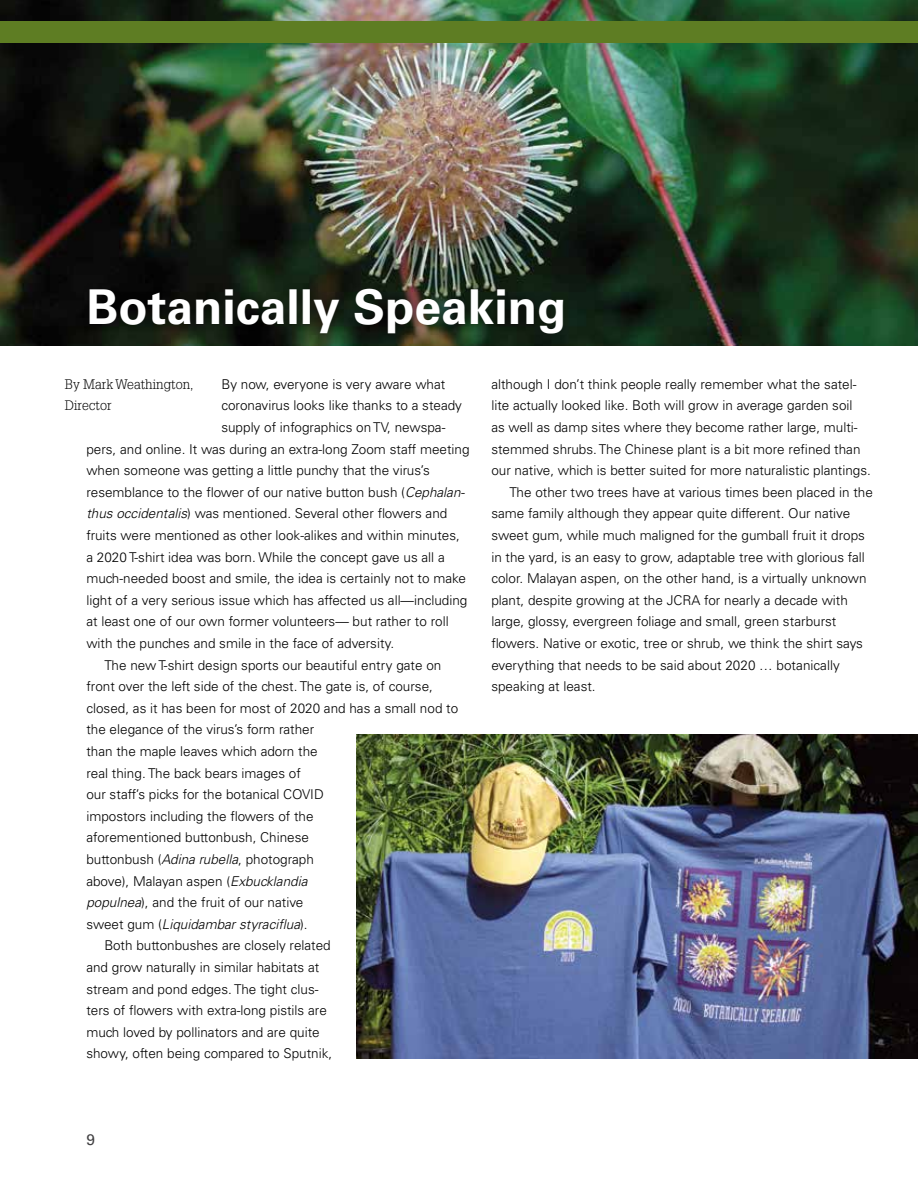
<style>
.page{position:relative;width:918px;height:1188px;background:#fff}
.page>*{position:absolute;margin:0;border:0;box-sizing:border-box;transform-origin:0 0}
.t1{font:700 48px "Univers LT Std";color:#fff}
.t2{font:15.3px "Univers LT Std";color:#414042}
.t3{font:300 13.5px "Univers LT Std";color:#000}
.t4{font:italic 300 13.5px "Univers LT Std";color:#000}
.t5{font:300 13.5px/21.6px "Glypha LT Std";color:#000}
.s1{font-style:italic}
.s2{font-style:normal}
</style>
<div class="page">
<img style="left:0;top:0;width:918px;height:346px">
<div style="left:0;top:22px;width:918px;height:21px;background:#5e7d23"></div>
<div style="left:81px;top:281px;width:490px;height:61px;background:#000;opacity:.3"></div>
<img style="left:356px;top:734px;width:562px;height:324px">
<h1 class="t1" style="left:86px;top:279px;width:482px">Botanically Speaking</h1>
<p class="t3" style="left:221px;top:376px;width:225px">By now, everyone is very aware what</p>
<p class="t3" style="left:221px;top:397px;width:242px">coronavirus looks like thanks to a steady</p>
<p class="t3" style="left:221px;top:419px;width:226px">supply of infographics on TV, newspa-</p>
<p class="t3" style="left:86px;top:441px;width:385px">pers, and online. It was during an extra-long Zoom staff meeting</p>
<p class="t3" style="left:86px;top:462px;width:345px">when someone was getting a little punchy that the virus’s</p>
<p class="t3" style="left:86px;top:484px;width:380px">resemblance to the flower of our native button bush (<span class="s1">Cephalan-</span></p>
<p class="t3" style="left:86px;top:505px;width:363px"><span class="s1">thus occidentalis</span>) was mentioned. Several other flowers and</p>
<p class="t3" style="left:86px;top:527px;width:375px">fruits were mentioned as other look-alikes and within minutes,</p>
<p class="t3" style="left:86px;top:549px;width:360px">a 2020 T-shirt idea was born. While the concept gave us all a</p>
<p class="t3" style="left:86px;top:570px;width:381px">much-needed boost and smile, the idea is certainly not to make</p>
<p class="t3" style="left:86px;top:592px;width:383px">light of a very serious issue which has affected us all—including</p>
<p class="t3" style="left:86px;top:613px;width:364px">at least one of our own former volunteers— but rather to roll</p>
<p class="t3" style="left:86px;top:635px;width:309px">with the punches and smile in the face of adversity.</p>
<p class="t3" style="left:104px;top:657px;width:338px">The new T-shirt design sports our beautiful entry gate on</p>
<p class="t3" style="left:86px;top:678px;width:348px">front over the left side of the chest. The gate is, of course,</p>
<p class="t3" style="left:86px;top:700px;width:373px">closed, as it has been for most of 2020 and has a small nod to</p>
<p class="t3" style="left:86px;top:721px;width:229px">the elegance of the virus’s form rather</p>
<p class="t3" style="left:86px;top:743px;width:233px">than the maple leaves which adorn the</p>
<p class="t3" style="left:86px;top:765px;width:216px">real thing. The back bears images of</p>
<p class="t3" style="left:86px;top:786px;width:239px">our staff’s picks for the botanical COVID</p>
<p class="t3" style="left:86px;top:808px;width:229px">impostors including the flowers of the</p>
<p class="t3" style="left:86px;top:829px;width:224px">aforementioned buttonbush, Chinese</p>
<p class="t3" style="left:86px;top:851px;width:229px">buttonbush (<span class="s1">Adina rubella</span>, photograph</p>
<p class="t3" style="left:86px;top:873px;width:223px">above), Malayan aspen (<span class="s1">Exbucklandia</span></p>
<p class="t3" style="left:86px;top:894px;width:218px"><span class="s1">populnea</span>), and the fruit of our native</p>
<p class="t4" style="left:86px;top:916px;width:223px"><span class="s2">sweet gum (</span>Liquidambar styraciflua<span class="s2">).</span></p>
<p class="t3" style="left:104px;top:937px;width:228px">Both buttonbushes are closely related</p>
<p class="t3" style="left:86px;top:959px;width:234px">and grow naturally in similar habitats at</p>
<p class="t3" style="left:86px;top:981px;width:234px">stream and pond edges. The tight clus-</p>
<p class="t3" style="left:86px;top:1002px;width:242px">ters of flowers with extra-long pistils are</p>
<p class="t3" style="left:86px;top:1024px;width:235px">much loved by pollinators and are quite</p>
<p class="t3" style="left:86px;top:1045px;width:247px">showy, often being compared to Sputnik,</p>
<p class="t5" style="left:65px;top:373px;width:130px">By Mark Weathington,<br>Director</p>
<p class="t3" style="left:491px;top:376px;width:367px">although I don’t think people really remember what the satel-</p>
<p class="t3" style="left:491px;top:397px;width:363px">lite actually looked like. Both will grow in average garden soil</p>
<p class="t3" style="left:491px;top:419px;width:368px">as well as damp sites where they become rather large, multi-</p>
<p class="t3" style="left:491px;top:441px;width:371px">stemmed shrubs. The Chinese plant is a bit more refined than</p>
<p class="t3" style="left:491px;top:462px;width:381px">our native, which is better suited for more naturalistic plantings.</p>
<p class="t3" style="left:509px;top:484px;width:365px">The other two trees have at various times been placed in the</p>
<p class="t3" style="left:491px;top:505px;width:360px">same family although they appear quite different. Our native</p>
<p class="t3" style="left:491px;top:527px;width:375px">sweet gum, while much maligned for the gumball fruit it drops</p>
<p class="t3" style="left:491px;top:549px;width:375px">in the yard, is an easy to grow, adaptable tree with glorious fall</p>
<p class="t3" style="left:491px;top:570px;width:377px">color. Malayan aspen, on the other hand, is a virtually unknown</p>
<p class="t3" style="left:491px;top:592px;width:358px">plant, despite growing at the JCRA for nearly a decade with</p>
<p class="t3" style="left:491px;top:613px;width:347px">large, glossy, evergreen foliage and small, green starburst</p>
<p class="t3" style="left:491px;top:635px;width:373px">flowers. Native or exotic, tree or shrub, we think the shirt says</p>
<p class="t3" style="left:491px;top:657px;width:350px">everything that needs to be said about 2020 … botanically</p>
<p class="t3" style="left:491px;top:678px;width:106px">speaking at least.</p>
<p class="t2" style="left:86px;top:1130px;width:10px">9</p>
</div>
